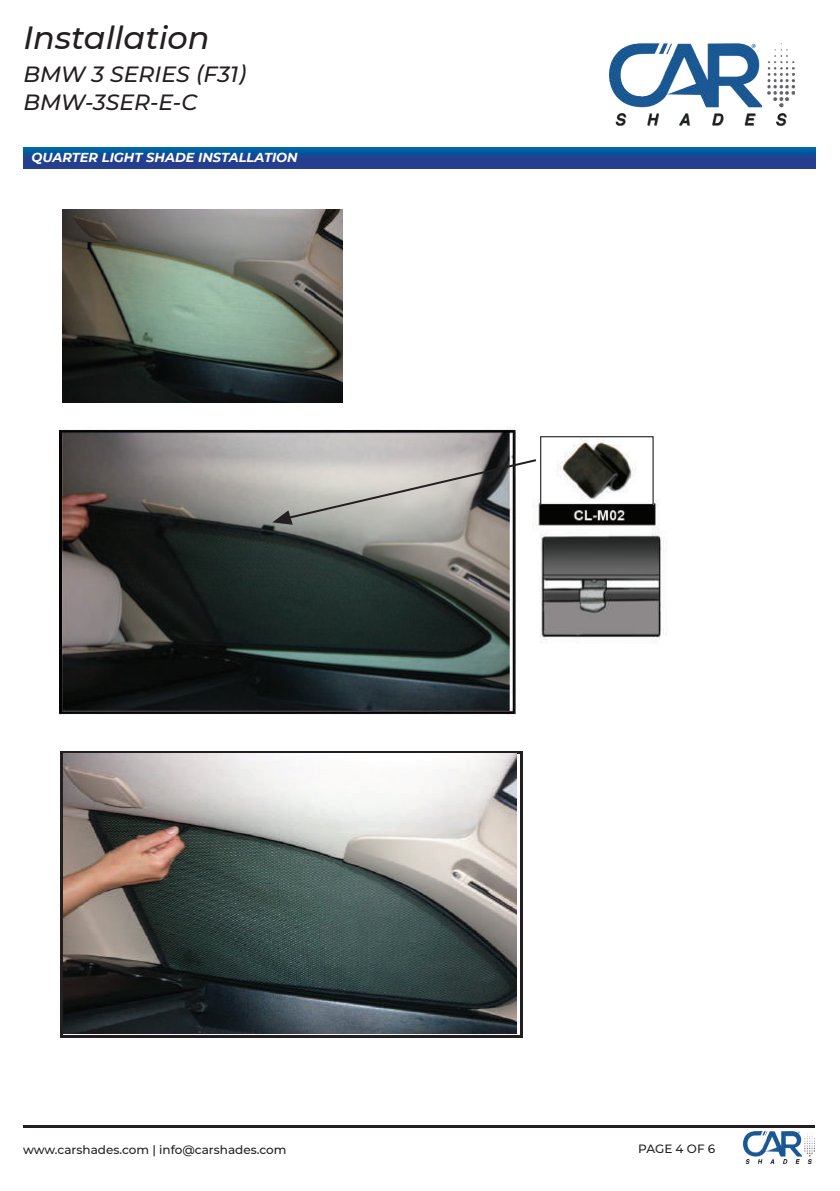
<style>
.page{position:relative;width:840px;height:1191px;background:#fff}
.page>*{position:absolute;margin:0;border:0;box-sizing:border-box;transform-origin:0 0}
.t1{font:italic 500 32px "Montserrat";color:#231f20}
.t2{font:italic 500 22px/28px "Montserrat";color:#231f20}
.t3{font:italic 700 13px "Montserrat";color:#fff}
.t4{font:500 12px "Montserrat";color:#231f20}
</style>
<div class="page">
<hr style="left:23px;top:1125px;width:791px;height:2px;background:#231f20">
<img style="left:743px;top:1131px;width:71px;height:32px">
<img style="left:609px;top:43px;width:184px;height:83px">
<svg style="left:23px;top:147px;width:792px;height:21px;background:#164b96"></svg>
<hr style="left:60px;top:751px;width:3px;height:287px;background:#231f20">
<hr style="left:520px;top:754px;width:2px;height:284px;background:#231f20">
<hr style="left:63px;top:751px;width:459px;height:3px;background:#231f20">
<hr style="left:63px;top:1035px;width:459px;height:3px;background:#231f20">
<img style="left:62px;top:209px;width:280px;height:193px">
<img style="left:63px;top:753px;width:453px;height:281px">
<img style="left:59px;top:427px;width:608px;height:289px">
<img style="left:542px;top:438px;width:109px;height:65px">
<div style="left:540px;top:436px;width:113px;height:69px;border:1px solid #231f20"></div>
<svg style="left:272px;top:440px;width:278px;height:108px;background:#afaeaa"></svg>
<h1 class="t1" style="left:23px;top:15px;width:188px">Installation</h1>
<h2 class="t2" style="left:23px;top:59px;width:224px">BMW 3 SERIES (F31)<br>BMW-3SER-E-C</h2>
<p class="t3" style="left:31px;top:148px;width:268px">QUARTER LIGHT SHADE INSTALLATION</p>
<p class="t4" style="left:23px;top:1141px;width:265px">www.carshades.com | info@carshades.com</p>
<p class="t4" style="left:638px;top:1140px;width:78px">PAGE 4 OF 6</p>
</div>
